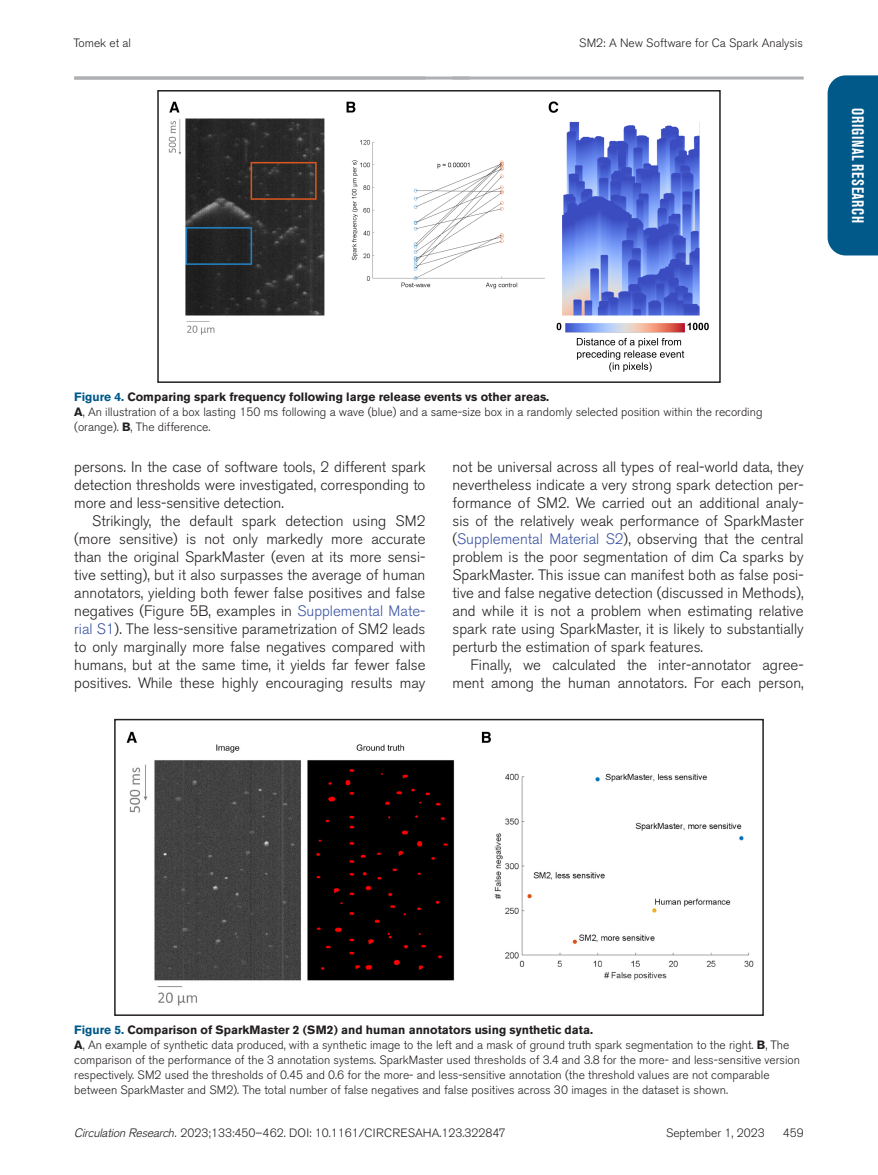
<style>
.page{position:relative;width:878px;height:1175px;background:#fff}
.page>*{position:absolute;margin:0;border:0;box-sizing:border-box;transform-origin:0 0}
.t1{font:700 condensed 16.5px "Akzidenz Grotesk BE";color:#fff;scale:.9 1}
.t2{font:300 15px/18px "Akzidenz Grotesk BE";color:#231f20;text-align:justify}
.t3{font:300 12px/15px "Akzidenz Grotesk BE";color:#231f20}
.s1{font-weight:700;color:#01598a}
.s2{font-weight:700}
.s3{color:#3a53a3}
.s4{font-family:"Akzidenz Grotesk";font-style:italic}
</style>
<div class="page">
<div style="left:827px;top:75px;width:51px;height:180px;background:#01598a"></div>
<svg style="left:470px;top:76px;width:333px;height:4px"></svg>
<hr style="left:74px;top:76px;width:396px;height:4px;background:#b9babe">
<img style="left:126px;top:731px;width:628px;height:275px">
<div style="left:114px;top:719px;width:649px;height:297px;border:2px solid #231f20"></div>
<img style="left:168px;top:101px;width:541px;height:271px">
<div style="left:157px;top:90px;width:563px;height:293px;border:2px solid #231f20"></div>
<p class="t3" style="left:74px;top:36px;width:59px">Tomek et al</p>
<p class="t3" style="left:579px;top:36px;width:225px">SM2: A New Software for Ca Spark Analysis</p>
<p class="t1" style="left:867px;top:108px;width:127px;rotate:90deg">Original Research</p>
<p class="t3" style="left:74px;top:389px;width:689px"><span class="s1">Figure 4.</span> <span class="s2">Comparing spark frequency following large release events vs other areas.<br>A</span>, An illustration of a box lasting 150 ms following a wave (blue) and a same-size box in a randomly selected position within the recording (orange). <span class="s2">B</span>, The difference.</p>
<p class="t2" style="left:74px;top:458px;width:353px">persons. In the case of software tools, 2 different spark detection thresholds were investigated, corresponding to more and less-sensitive detection.</p>
<p class="t2" style="left:74px;top:512px;width:353px;text-indent:18px">Strikingly, the default spark detection using SM2 (more sensitive) is not only markedly more accurate than the original SparkMaster (even at its more sensi&shy;tive setting), but it also surpasses the average of human annotators, yielding both fewer false positives and false negatives (Figure 5B, examples in <span class="s3">Supplemental Mate&shy;rial S1</span>). The less-sensitive parametrization of SM2 leads to only marginally more false negatives compared with humans, but at the same time, it yields far fewer false positives. While these highly encouraging results may</p>
<p class="t2" style="left:452px;top:458px;width:353px">not be universal across all types of real-world data, they nevertheless indicate a very strong spark detection per&shy;formance of SM2. We carried out an additional analy&shy;sis of the relatively weak performance of SparkMaster (<span class="s3">Supplemental Material S2</span>), observing that the central problem is the poor segmentation of dim Ca sparks by SparkMaster. This issue can manifest both as false posi&shy;tive and false negative detection (discussed in Methods), and while it is not a problem when estimating relative spark rate using SparkMaster, it is likely to substantially perturb the estimation of spark features.</p>
<p class="t2" style="left:452px;top:656px;width:353px;text-align:right">Finally, we calculated the inter-annotator agree&shy;ment among the human annotators. For each person,</p>
<p class="t3" style="left:74px;top:1022px;width:727px"><span class="s1">Figure 5.</span> <span class="s2">Comparison of SparkMaster 2 (SM2) and human annotators using synthetic data.<br>A</span>, An example of synthetic data produced, with a synthetic image to the left and a mask of ground truth spark segmentation to the right. <span class="s2">B</span>, The comparison of the performance of the 3 annotation systems. SparkMaster used thresholds of 3.4 and 3.8 for the more- and less-sensitive version respectively. SM2 used the thresholds of 0.45 and 0.6 for the more- and less-sensitive annotation (the threshold values are not comparable between SparkMaster and SM2). The total number of false negatives and false positives across 30 images in the dataset is shown.</p>
<p class="t3" style="left:74px;top:1125px;width:433px"><span class="s4">Circulation Research.</span> 2023;133:450–462. DOI: 10.1161/CIRCRESAHA.123.322847</p>
<p class="t3" style="left:666px;top:1125px;width:100px">September 1, 2023</p>
<p class="t3" style="left:782px;top:1125px;width:22px">459</p>
</div>
